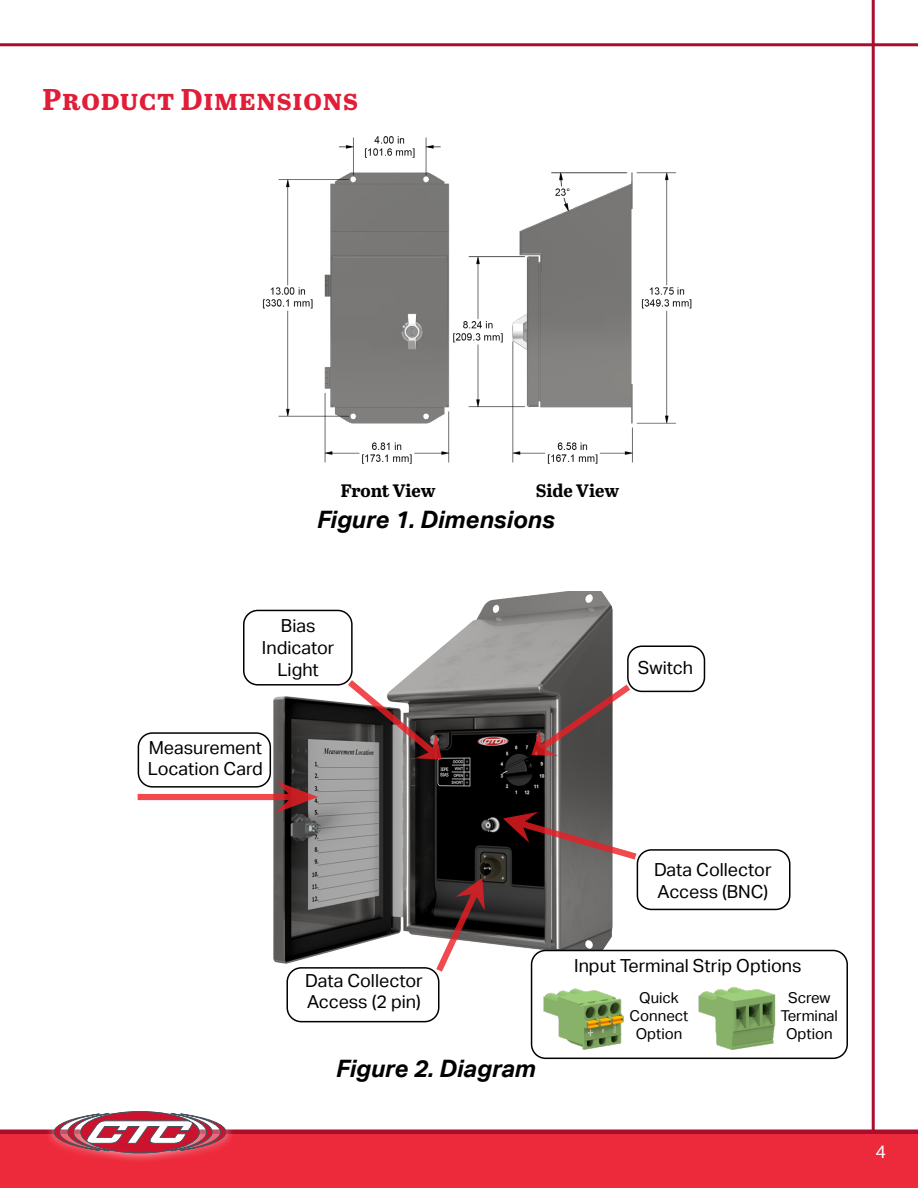
<style>
.page{position:relative;width:918px;height:1188px;background:#fff}
.page>*{position:absolute;margin:0;border:0;box-sizing:border-box;transform-origin:0 0}
.t1{font:700 30px "Abril Text";letter-spacing:.02em;color:#e11d37}
.t2{font:italic 700 24px "Aktiv Grotesk";color:#000}
.t3{font:18px/21.6px "Aktiv Grotesk";color:#000}
.t4{font:700 18px "Abril Text";color:#000}
.t5{font:18px "Aktiv Grotesk";color:#fff}
.t6{font:15px/18px "Aktiv Grotesk";color:#000;text-align:center}
</style>
<div class="page">
<hr style="left:872px;top:0;width:3px;height:1188px;background:#a90e2c">
<div style="left:0;top:1134px;width:918px;height:54px;background:#ed2a3c"></div>
<hr style="left:0;top:1130px;width:918px;height:4px;background:#a90e2c">
<div style="left:45px;top:1102px;width:190px;height:61px;background:#fff;opacity:.75"></div>
<svg style="left:54px;top:1112px;width:172px;height:41px"></svg>
<hr style="left:0;top:43px;width:918px;height:3px;background:#a90e2c">
<img style="left:262px;top:136px;width:430px;height:328px">
<img style="left:255px;top:592px;width:375px;height:371px">
<div style="left:532px;top:951px;width:315px;height:107px;background:#fff;border-radius:14px"></div>
<div style="left:531px;top:950px;width:317px;height:109px;border:2px solid #000;border-radius:14px"></div>
<img style="left:530px;top:968px;width:107px;height:92px">
<img style="left:637px;top:987px;width:208px;height:73px">
<div style="left:138px;top:732px;width:133px;height:56px;border:2px solid #000;border-radius:14px"></div>
<div style="left:286px;top:967px;width:153px;height:55px;border:2px solid #000;border-radius:14px"></div>
<div style="left:243px;top:610px;width:110px;height:76px;border:2px solid #000;border-radius:14px"></div>
<div style="left:637px;top:849px;width:154px;height:61px;border:2px solid #000;border-radius:14px"></div>
<div style="left:627px;top:645px;width:78px;height:47px;border:2px solid #000;border-radius:14px"></div>
<svg style="left:138px;top:781px;width:180px;height:32px"></svg>
<svg style="left:436px;top:878px;width:49px;height:94px"></svg>
<svg style="left:503px;top:812px;width:133px;height:48px"></svg>
<svg style="left:348px;top:680px;width:94px;height:80px"></svg>
<svg style="left:531px;top:685px;width:99px;height:71px"></svg>
<h1 class="t1" style="left:43px;top:77px;width:317px">Product Dimensions</h1>
<p class="t4" style="left:341px;top:478px;width:96px">Front View</p>
<p class="t4" style="left:536px;top:478px;width:85px">Side View</p>
<h2 class="t2" style="left:317px;top:505px;width:239px">Figure 1. Dimensions</h2>
<p class="t3" style="left:262px;top:615px;width:74px;text-align:center">Bias<br>Indicator<br>Light</p>
<p class="t3" style="left:148px;top:737px;width:116px">Measurement<br>Location Card</p>
<p class="t3" style="left:638px;top:657px;width:57px">Switch</p>
<p class="t3" style="left:305px;top:970px;width:119px">Data Collector<br>Access (2 pin)</p>
<h2 class="t2" style="left:336px;top:1054px;width:201px">Figure 2. Diagram</h2>
<p class="t3" style="left:654px;top:859px;width:119px">Data Collector<br>Access (BNC)</p>
<p class="t3" style="left:574px;top:955px;width:229px">Input Terminal Strip Options</p>
<p class="t6" style="left:630px;top:989px;width:60px">Quick<br>Connect<br>Option</p>
<p class="t6" style="left:781px;top:989px;width:59px">Screw<br>Terminal<br>Option</p>
<p class="t5" style="left:875px;top:1142px;width:12px">4</p>
</div>
